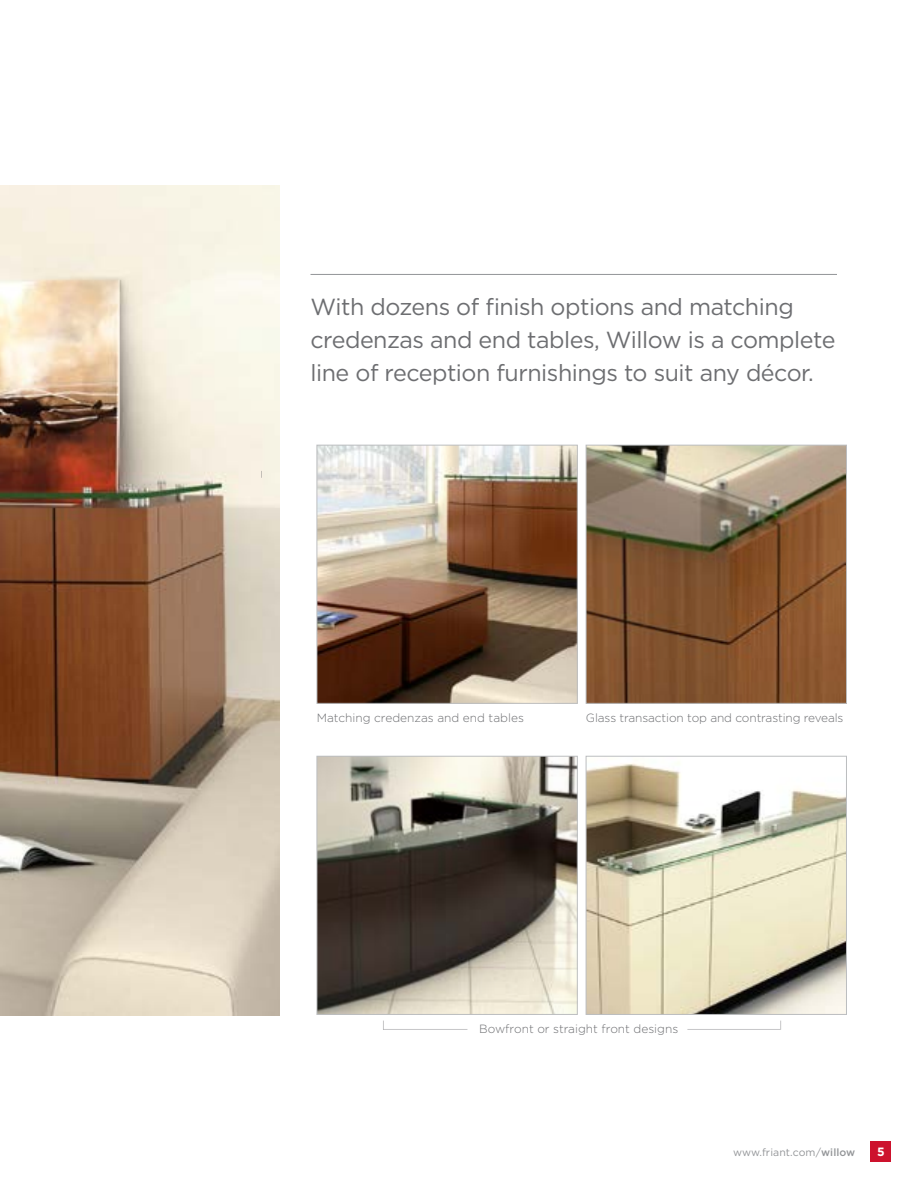
<style>
.page{position:relative;width:918px;height:1188px;background:#fff}
.page>*{position:absolute;margin:0;border:0;box-sizing:border-box;transform-origin:0 0}
.t1{font:23.25px/33px "Gotham";letter-spacing:-.02em;color:#6d6e71}
.t2{font:700 12px "Gotham";color:#fff}
.t3{font:300 11.85px "Gotham";letter-spacing:-.005em;color:#6d6e71}
.t4{font:10.5px "Gotham";letter-spacing:.01em;color:#939598}
.s1{font-weight:500}
</style>
<div class="page">
<div style="left:871px;top:1142px;width:20px;height:20px;background:#cd122d"></div>
<img style="left:0;top:186px;width:280px;height:830px">
<hr style="left:310px;top:274px;width:527px;height:1px;background:#939598">
<svg style="left:586px;top:756px;width:261px;height:259px;background:#d2ccb5"></svg>
<svg style="left:317px;top:756px;width:261px;height:259px;background:#80796f"></svg>
<img style="left:317px;top:445px;width:261px;height:259px">
<svg style="left:586px;top:445px;width:261px;height:259px;background:#8c6849"></svg>
<hr style="left:383px;top:1029px;width:84px;height:1px;background:#6d6e71">
<hr style="left:687px;top:1029px;width:93px;height:1px;background:#6d6e71">
<p class="t1" style="left:310px;top:290px;width:526px">With dozens of finish options and matching credenzas and end tables, Willow is a complete line of reception furnishings to suit any décor.</p>
<p class="t3" style="left:317px;top:710px;width:209px">Matching credenzas and end tables</p>
<p class="t3" style="left:586px;top:710px;width:259px">Glass transaction top and contrasting reveals</p>
<p class="t3" style="left:479px;top:1021px;width:201px">Bowfront or straight front designs</p>
<p class="t4" style="left:733px;top:1145px;width:124px">www.friant.com/<span class="s1">willow</span></p>
<p class="t2" style="left:877px;top:1144px;width:9px">5</p>
</div>
